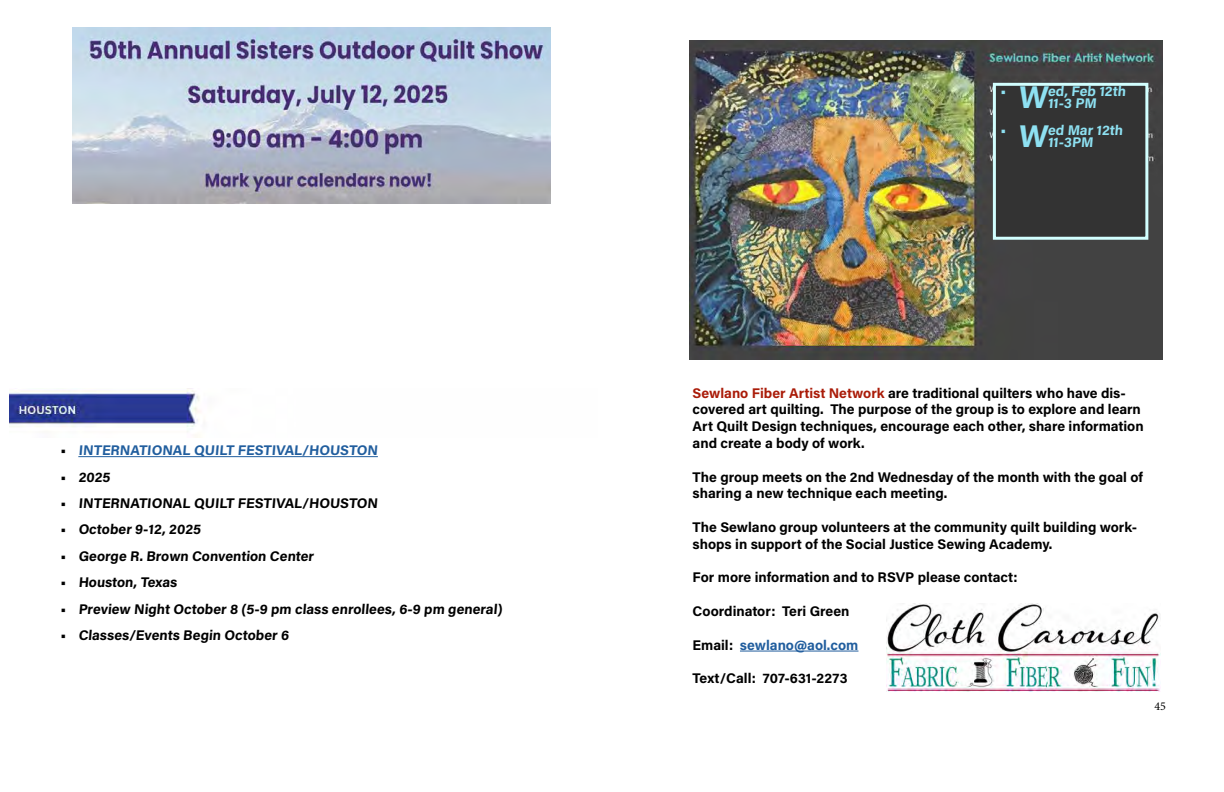
<style>
.page{position:relative;width:1224px;height:792px;background:#fff}
.page>*{position:absolute;margin:0;border:0;box-sizing:border-box;transform-origin:0 0}
.t1{font:700 14px/16.8px "Acumin Pro";color:#000}
.t2{font:700 14px "Acumin Pro";color:#215e9e}
.t3{font:700 14px/12px "Acumin Pro";color:#8ee1f2}
.t4{font:12px "Minion Pro";color:#000}
.s1{color:#000}
.s2{font-size:31.4px}
.s3{color:#aa1c09}
</style>
<div class="page">
<img style="left:72px;top:27px;width:478px;height:176px">
<hr style="left:78px;top:456px;width:300px;height:1px;background:#215e9e">
<img style="left:9px;top:389px;width:191px;height:49px">
<hr style="left:740px;top:651px;width:118px;height:1px;background:#215e9e">
<img style="left:689px;top:40px;width:473px;height:320px">
<img style="left:886px;top:603px;width:274px;height:88px">
<div style="left:994px;top:84px;width:153px;height:154px;background:#333"></div>
<div style="left:993px;top:83px;width:155px;height:157px;border:3px solid #d2ffff"></div>
<p class="t2" style="left:60px;top:441px;width:321px"><span class="s1">•</span> INTERNATIONAL QUILT FESTIVAL/HOUSTON</p>
<p class="t1" style="left:60px;top:468px;width:53px">• 2025</p>
<p class="t1" style="left:60px;top:494px;width:321px">• INTERNATIONAL QUILT FESTIVAL/HOUSTON</p>
<p class="t1" style="left:60px;top:521px;width:143px">• October 9-12, 2025</p>
<p class="t1" style="left:60px;top:547px;width:257px">• George R. Brown Convention Center</p>
<p class="t1" style="left:60px;top:573px;width:120px">• Houston, Texas</p>
<p class="t1" style="left:60px;top:600px;width:445px">• Preview Night October 8 (5-9 pm class enrollees, 6-9 pm general)</p>
<p class="t1" style="left:60px;top:626px;width:232px">• Classes/Events Begin October 6</p>
<p class="t3" style="left:1048px;top:85px;width:81px;text-indent:-47px">• <span class="s2">W</span>ed, Feb 12th<br>11-3 PM</p>
<p class="t3" style="left:1048px;top:123px;width:78px;text-indent:-47px">• <span class="s2">W</span>ed Mar 12th<br>11-3PM</p>
<p class="t1" style="left:693px;top:384px;width:453px"><span class="s3">Sewlano Fiber Artist Network</span> are traditional quilters who have dis&shy;covered art quilting. The purpose of the group is to explore and learn Art Quilt Design techniques, encourage each other, share information and create a body of work.</p>
<p class="t1" style="left:693px;top:468px;width:452px">The group meets on the 2nd Wednesday of the month with the goal of sharing a new technique each meeting.</p>
<p class="t1" style="left:693px;top:518px;width:446px">The Sewlano group volunteers at the community quilt building work&shy;shops in support of the Social Justice Sewing Academy.</p>
<p class="t1" style="left:693px;top:569px;width:327px">For more information and to RSVP please contact:</p>
<p class="t1" style="left:693px;top:602px;width:158px">Coordinator: Teri Green</p>
<p class="t2" style="left:693px;top:635px;width:167px"><span class="s1">Email:</span> sewlano@aol.com</p>
<p class="t1" style="left:693px;top:669px;width:156px">Text/Call: 707-631-2273</p>
<p class="t4" style="left:1154px;top:698px;width:13px">45</p>
</div>
